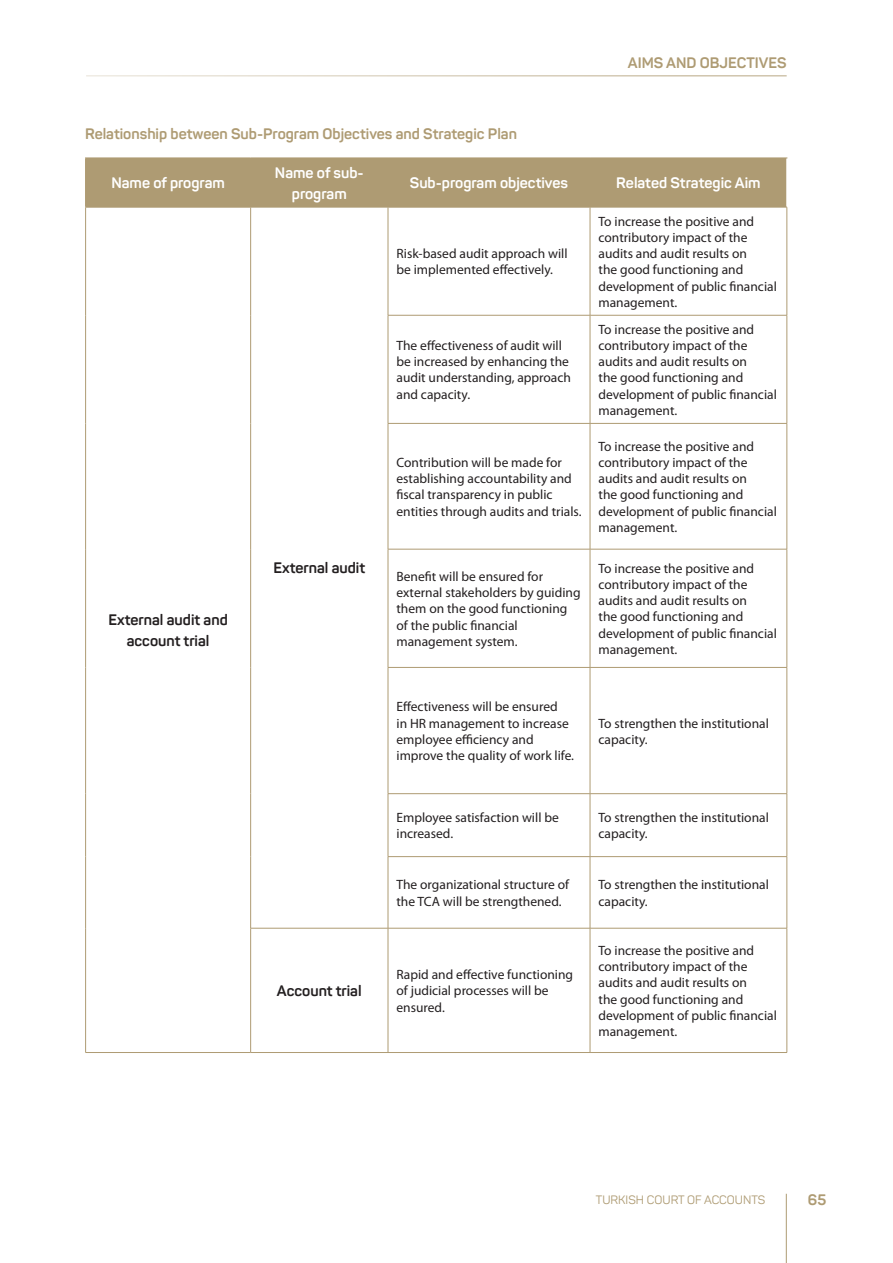
<style>
.page{position:relative;width:893px;height:1263px;background:#fff}
.page>*{position:absolute;margin:0;border:0;box-sizing:border-box;transform-origin:0 0}
.t1{font:700 15px "Panton";color:#ae9b73}
.t2{font:700 15px/21px "Panton";color:#fff;text-align:center}
.t3{font:700 15px/21px "Panton";color:#231f20;text-align:center}
.t4{font:13.5px/16.2px "Myriad Pro";color:#231f20}
.t5{font:12px "Panton";color:#ae9b73}
</style>
<div class="page">
<hr style="left:86px;top:75px;width:701px;height:2px;background:#ae9b73">
<hr style="left:786px;top:1194px;width:1px;height:69px;background:#ae9b73">
<div style="left:86px;top:159px;width:700px;height:48px;background:#ae9b73"></div>
<hr style="left:85px;top:159px;width:1px;height:48px;background:#ae9b73">
<hr style="left:85px;top:1052px;width:166px;height:1px;background:#ae9b73">
<hr style="left:85px;top:157px;width:166px;height:2px;background:#ae9b73">
<hr style="left:250px;top:159px;width:1px;height:48px;background:#ae9b73">
<hr style="left:251px;top:157px;width:137px;height:2px;background:#ae9b73">
<hr style="left:387px;top:159px;width:2px;height:48px;background:#ae9b73">
<hr style="left:388px;top:157px;width:202px;height:2px;background:#ae9b73">
<hr style="left:589px;top:159px;width:2px;height:48px;background:#ae9b73">
<hr style="left:590px;top:157px;width:197px;height:2px;background:#ae9b73">
<hr style="left:85px;top:207px;width:165px;height:1px;background:#ae9b73">
<hr style="left:85px;top:208px;width:1px;height:107px;background:#ae9b73">
<hr style="left:85px;top:315px;width:1px;height:108px;background:#ae9b73">
<hr style="left:85px;top:423px;width:1px;height:126px;background:#ae9b73">
<hr style="left:85px;top:549px;width:1px;height:118px;background:#ae9b73">
<hr style="left:85px;top:667px;width:1px;height:127px;background:#ae9b73">
<hr style="left:85px;top:794px;width:1px;height:63px;background:#ae9b73">
<hr style="left:85px;top:857px;width:1px;height:71px;background:#ae9b73">
<hr style="left:85px;top:928px;width:1px;height:124px;background:#ae9b73">
<hr style="left:388px;top:207px;width:202px;height:1px;background:#ae9b73">
<hr style="left:388px;top:315px;width:202px;height:1px;background:#ae9b73">
<hr style="left:388px;top:423px;width:202px;height:1px;background:#ae9b73">
<hr style="left:388px;top:549px;width:202px;height:1px;background:#ae9b73">
<hr style="left:388px;top:856px;width:202px;height:1px;background:#ae9b73">
<hr style="left:388px;top:928px;width:202px;height:1px;background:#ae9b73">
<hr style="left:388px;top:1052px;width:202px;height:1px;background:#ae9b73">
<hr style="left:388px;top:667px;width:202px;height:1px;background:#ae9b73">
<hr style="left:388px;top:793px;width:202px;height:1px;background:#ae9b73">
<hr style="left:250px;top:207px;width:138px;height:1px;background:#ae9b73">
<hr style="left:250px;top:207px;width:1px;height:108px;background:#ae9b73">
<hr style="left:388px;top:207px;width:1px;height:108px;background:#ae9b73">
<hr style="left:250px;top:315px;width:1px;height:108px;background:#ae9b73">
<hr style="left:388px;top:315px;width:1px;height:108px;background:#ae9b73">
<hr style="left:250px;top:423px;width:1px;height:126px;background:#ae9b73">
<hr style="left:388px;top:424px;width:1px;height:125px;background:#ae9b73">
<hr style="left:250px;top:549px;width:1px;height:118px;background:#ae9b73">
<hr style="left:388px;top:549px;width:1px;height:118px;background:#ae9b73">
<hr style="left:250px;top:667px;width:1px;height:127px;background:#ae9b73">
<hr style="left:388px;top:668px;width:1px;height:125px;background:#ae9b73">
<hr style="left:250px;top:794px;width:1px;height:63px;background:#ae9b73">
<hr style="left:388px;top:794px;width:1px;height:62px;background:#ae9b73">
<hr style="left:250px;top:857px;width:1px;height:71px;background:#ae9b73">
<hr style="left:388px;top:857px;width:1px;height:71px;background:#ae9b73">
<hr style="left:250px;top:928px;width:138px;height:1px;background:#ae9b73">
<hr style="left:250px;top:928px;width:1px;height:124px;background:#ae9b73">
<hr style="left:388px;top:928px;width:1px;height:124px;background:#ae9b73">
<hr style="left:251px;top:1052px;width:137px;height:1px;background:#ae9b73">
<hr style="left:590px;top:668px;width:1px;height:125px;background:#ae9b73">
<hr style="left:787px;top:668px;width:1px;height:125px;background:#ae9b73">
<hr style="left:590px;top:549px;width:1px;height:118px;background:#ae9b73">
<hr style="left:787px;top:549px;width:1px;height:118px;background:#ae9b73">
<hr style="left:590px;top:667px;width:197px;height:1px;background:#ae9b73">
<hr style="left:590px;top:424px;width:1px;height:125px;background:#ae9b73">
<hr style="left:787px;top:424px;width:1px;height:125px;background:#ae9b73">
<hr style="left:590px;top:549px;width:197px;height:1px;background:#ae9b73">
<hr style="left:590px;top:315px;width:1px;height:108px;background:#ae9b73">
<hr style="left:787px;top:315px;width:1px;height:108px;background:#ae9b73">
<hr style="left:590px;top:423px;width:197px;height:1px;background:#ae9b73">
<hr style="left:590px;top:207px;width:197px;height:1px;background:#ae9b73">
<hr style="left:590px;top:207px;width:1px;height:108px;background:#ae9b73">
<hr style="left:787px;top:207px;width:1px;height:108px;background:#ae9b73">
<hr style="left:590px;top:315px;width:197px;height:1px;background:#ae9b73">
<hr style="left:590px;top:793px;width:197px;height:1px;background:#ae9b73">
<hr style="left:590px;top:794px;width:1px;height:62px;background:#ae9b73">
<hr style="left:787px;top:794px;width:1px;height:62px;background:#ae9b73">
<hr style="left:590px;top:856px;width:197px;height:1px;background:#ae9b73">
<hr style="left:590px;top:857px;width:1px;height:71px;background:#ae9b73">
<hr style="left:787px;top:857px;width:1px;height:71px;background:#ae9b73">
<hr style="left:590px;top:928px;width:197px;height:1px;background:#ae9b73">
<hr style="left:590px;top:928px;width:1px;height:124px;background:#ae9b73">
<hr style="left:787px;top:928px;width:1px;height:124px;background:#ae9b73">
<hr style="left:590px;top:1052px;width:197px;height:1px;background:#ae9b73">
<p class="t1" style="left:628px;top:53px;width:160px">AIMS AND OBJECTIVES</p>
<p class="t1" style="left:85px;top:124px;width:433px">Relationship between Sub-Program Objectives and Strategic Plan</p>
<p class="t2" style="left:111px;top:172px;width:115px">Name of program</p>
<p class="t2" style="left:275px;top:162px;width:90px">Name of sub&shy;program</p>
<p class="t2" style="left:410px;top:172px;width:160px">Sub-program objectives</p>
<p class="t2" style="left:616px;top:172px;width:146px">Related Strategic Aim</p>
<p class="t3" style="left:108px;top:609px;width:121px">External audit and account trial</p>
<p class="t3" style="left:273px;top:557px;width:93px">External audit</p>
<p class="t3" style="left:277px;top:980px;width:86px">Account trial</p>
<p class="t4" style="left:396px;top:245px;width:173px">Risk-based audit approach will be implemented effectively.</p>
<p class="t4" style="left:396px;top:337px;width:176px">The effectiveness of audit will be increased by enhancing the audit understanding, approach and capacity.</p>
<p class="t4" style="left:396px;top:454px;width:187px">Contribution will be made for establishing accountability and fiscal transparency in public entities through audits and trials.</p>
<p class="t4" style="left:598px;top:213px;width:180px">To increase the positive and contributory impact of the audits and audit results on<br>the good functioning and development of public financial management.</p>
<p class="t4" style="left:598px;top:321px;width:180px">To increase the positive and contributory impact of the audits and audit results on<br>the good functioning and development of public financial management.</p>
<p class="t4" style="left:598px;top:438px;width:180px">To increase the positive and contributory impact of the audits and audit results on<br>the good functioning and development of public financial management.</p>
<p class="t4" style="left:396px;top:568px;width:186px">Benefit will be ensured for external stakeholders by guiding them on the good functioning of the public financial management system.</p>
<p class="t4" style="left:598px;top:560px;width:180px">To increase the positive and contributory impact of the audits and audit results on<br>the good functioning and development of public financial management.</p>
<p class="t4" style="left:396px;top:698px;width:179px">Effectiveness will be ensured<br>in HR management to increase employee efficiency and improve the quality of work life.</p>
<p class="t4" style="left:598px;top:715px;width:172px">To strengthen the institutional capacity.</p>
<p class="t4" style="left:396px;top:809px;width:164px">Employee satisfaction will be increased.</p>
<p class="t4" style="left:598px;top:809px;width:172px">To strengthen the institutional capacity.</p>
<p class="t4" style="left:396px;top:876px;width:174px">The organizational structure of the TCA will be strengthened.</p>
<p class="t4" style="left:598px;top:876px;width:172px">To strengthen the institutional capacity.</p>
<p class="t4" style="left:396px;top:966px;width:178px">Rapid and effective functioning of judicial processes will be ensured.</p>
<p class="t4" style="left:598px;top:942px;width:180px">To increase the positive and contributory impact of the audits and audit results on<br>the good functioning and development of public financial management.</p>
<p class="t5" style="left:596px;top:1192px;width:171px">TURKISH COURT OF ACCOUNTS</p>
<p class="t1" style="left:808px;top:1190px;width:20px">65</p>
</div>
